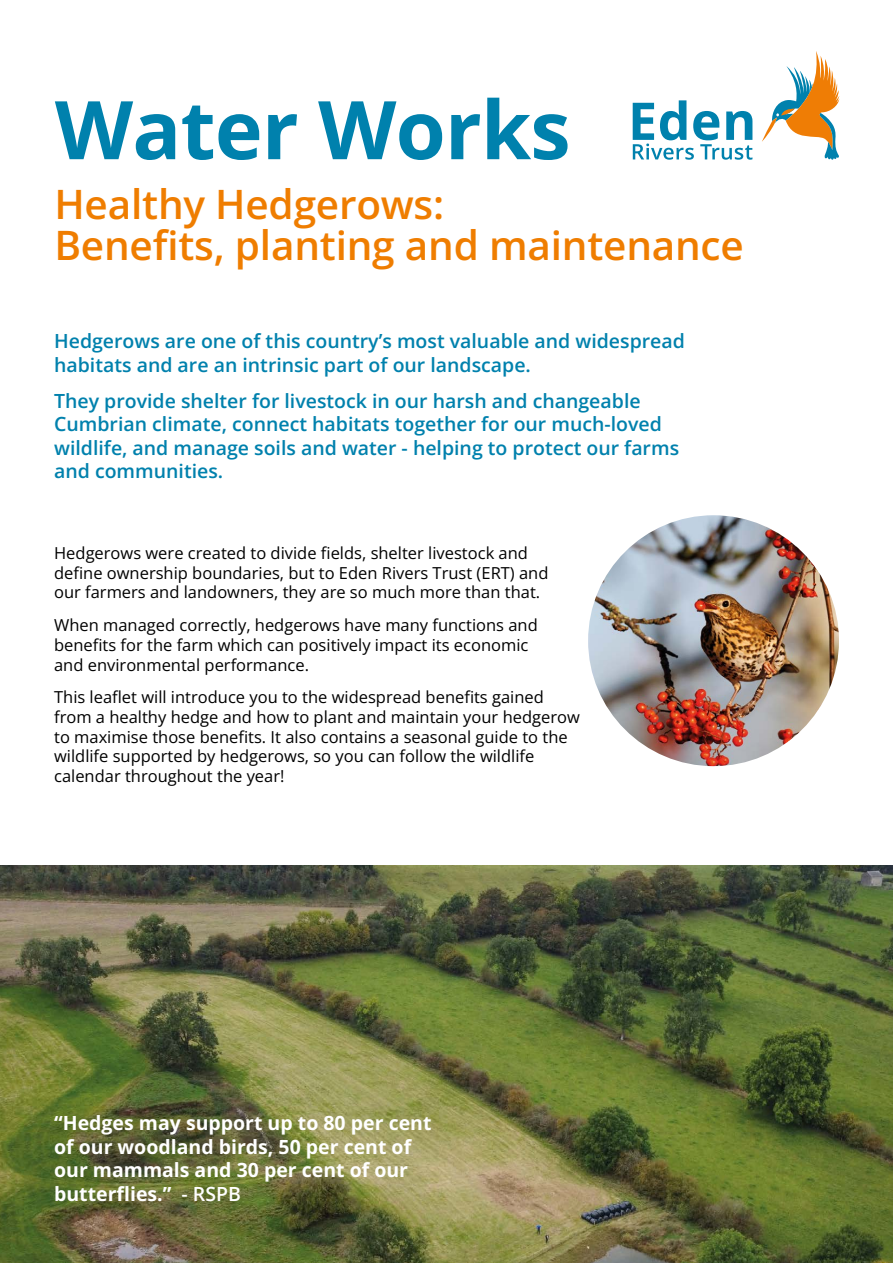
<style>
.page{position:relative;width:893px;height:1263px;background:#fff}
.page>*{position:absolute;margin:0;border:0;box-sizing:border-box;transform-origin:0 0}
.t1{font:700 81px "Open Sans";letter-spacing:-.01em;color:#0081ad}
.t2{font:600 40.5px/40.5px "Open Sans";letter-spacing:-.005em;color:#ef7d00}
.t3{font:600 19.5px/23.4px "Open Sans";color:#0081ad}
.t4{font:700 19.5px/23.4px "Open Sans";color:#fff}
.t5{font:16.5px/19.8px "Open Sans";color:#000}
.s1{font-weight:600}
</style>
<div class="page">
<svg style="left:762px;top:51px;width:77px;height:109px"></svg>
<svg style="left:633px;top:100px;width:119px;height:60px"></svg>
<img style="left:0;top:865px;width:893px;height:398px">
<img style="left:588px;top:515px;width:251px;height:251px;border-radius:125px">
<h1 class="t1" style="left:55px;top:74px;width:517px">Water Works</h1>
<h2 class="t2" style="left:54px;top:183px;width:691px">Healthy Hedgerows:<br>Benefits, planting and maintenance</h2>
<p class="t3" style="left:54px;top:329px;width:632px">Hedgerows are one of this country’s most valuable and widespread habitats and are an intrinsic part of our landscape.</p>
<p class="t3" style="left:54px;top:389px;width:626px">They provide shelter for livestock in our harsh and changeable Cumbrian climate, connect habitats together for our much-loved wildlife, and manage soils and water - helping to protect our farms and communities.</p>
<p class="t5" style="left:54px;top:542px;width:496px">Hedgerows were created to divide fields, shelter livestock and define ownership boundaries, but to Eden Rivers Trust (ERT) and our farmers and landowners, they are so much more than that.</p>
<p class="t5" style="left:54px;top:615px;width:485px">When managed correctly, hedgerows have many functions and benefits for the farm which can positively impact its economic and environmental performance.</p>
<p class="t5" style="left:54px;top:687px;width:527px">This leaflet will introduce you to the widespread benefits gained from a healthy hedge and how to plant and maintain your hedgerow to maximise those benefits. It also contains a seasonal guide to the wildlife supported by hedgerows, so you can follow the wildlife calendar throughout the year!</p>
<p class="t4" style="left:54px;top:1111px;width:379px">“Hedges may support up to 80 per cent of our woodland birds, 50 per cent of our mammals and 30 per cent of our butterflies.” <span class="s1">- RSPB</span></p>
</div>
